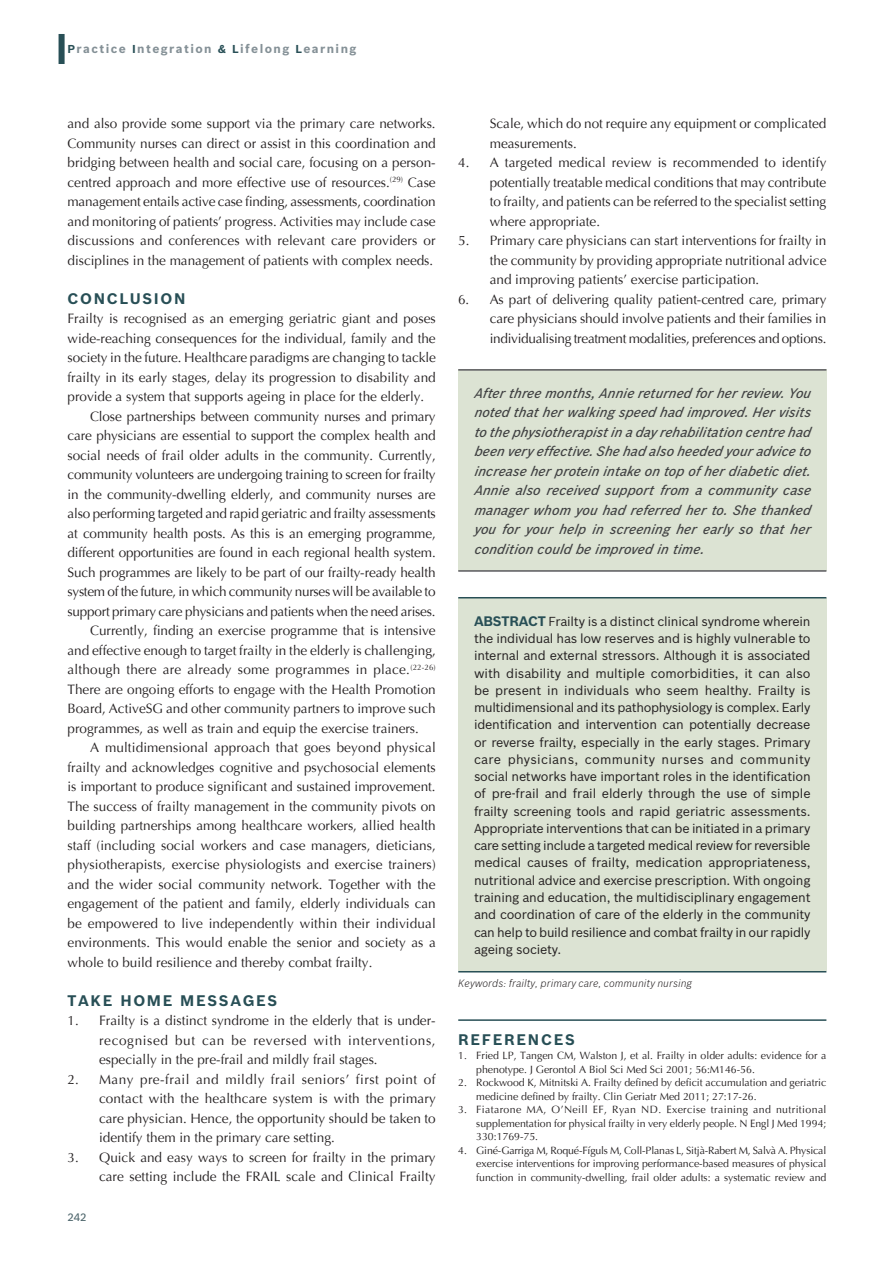
<style>
.page{position:relative;width:894px;height:1263px;background:#fff}
.page>*{position:absolute;margin:0;border:0;box-sizing:border-box;transform-origin:0 0}
.REFH{font:700 15px "Bosch Sans";letter-spacing:.11em;color:#284f56}
.TX{font:13.5px/19.5px "Optima";color:#231f20;text-align:justify}
.L{font:13.5px/19.5px "Optima";color:#231f20;text-align:justify}
.TXFL{font:13.5px/19.5px "Optima";color:#231f20;text-align:justify}
.TXFL_CME_TINT{font:italic 500 13.5px/19.5px "Bosch Sans";letter-spacing:-.01em;color:#414243;text-align:justify}
.ABSF{font:12.75px/17.2px "Bosch Sans";letter-spacing:-.025em;color:#231f20;text-align:justify}
.t1{font:700 12px "Bosch Sans";letter-spacing:.12em;color:#849096}
.REF{font:10.5px/13.5px "Optima";color:#231f20}
.KWD{font:italic 300 10.5px "Bosch Sans";color:#231f20}
.FOLIO{font:500 10.5px "Bosch Sans";color:#4f676d}
.s1{font-size:11.25px;color:#284f56}
.s2{font-weight:700;font-size:13.5px;color:#284f56}
</style>
<div class="page">
<div style="left:58px;top:34px;width:7px;height:30px;background:#284f56"></div>
<div style="left:458px;top:598px;width:368px;height:373px;background:#dce3d3"></div>
<hr style="left:458px;top:597px;width:368px;height:1px;background:#284f56">
<hr style="left:458px;top:971px;width:368px;height:1px;background:#284f56">
<hr style="left:458px;top:1019px;width:368px;height:1px;background:#284f56">
<div style="left:458px;top:369px;width:368px;height:202px;background:#dce3d3"></div>
<hr style="left:458px;top:369px;width:368px;height:1px;background:#5a5a5d">
<hr style="left:458px;top:570px;width:368px;height:1px;background:#5a5a5d">
<p class="t1" style="left:68px;top:42px;width:290px"><span class="s1">P</span>ractice <span class="s1">I</span>ntegration <span class="s1">&amp; L</span>ifelong <span class="s1">L</span>earning</p>
<p class="TXFL" style="left:68px;top:114px;width:369px">and also provide some support via the primary care networks.<br>Community nurses can direct or assist in this coordination and bridging between health and social care, focusing on a person&shy;centred approach and more effective use of resources.<sup>(29)</sup> Case management entails active case finding, assessments, coordination and monitoring of patients’ progress. Activities may include case discussions and conferences with relevant care providers or disciplines in the management of patients with complex needs.</p>
<h1 class="REFH" style="left:68px;top:289px;width:119px">CONCLUSION</h1>
<p class="TXFL" style="left:68px;top:309px;width:369px">Frailty is recognised as an emerging geriatric giant and poses wide-reaching consequences for the individual, family and the society in the future. Healthcare paradigms are changing to tackle frailty in its early stages, delay its progression to disability and provide a system that supports ageing in place for the elderly.</p>
<p class="TX" style="left:68px;top:406px;width:369px;text-indent:22px">Close partnerships between community nurses and primary care physicians are essential to support the complex health and social needs of frail older adults in the community. Currently, community volunteers are undergoing training to screen for frailty in the community-dwelling elderly, and community nurses are also performing targeted and rapid geriatric and frailty assessments at community health posts. As this is an emerging programme, different opportunities are found in each regional health system.<br>Such programmes are likely to be part of our frailty-ready health system of the future, in which community nurses will be available to support primary care physicians and patients when the need arises.</p>
<p class="TX" style="left:68px;top:621px;width:369px;text-indent:22px">Currently, finding an exercise programme that is intensive and effective enough to target frailty in the elderly is challenging, although there are already some programmes in place.<sup>(22-26)<br></sup>There are ongoing efforts to engage with the Health Promotion Board, ActiveSG and other community partners to improve such programmes, as well as train and equip the exercise trainers.</p>
<p class="TX" style="left:68px;top:738px;width:369px;text-indent:22px">A multidimensional approach that goes beyond physical frailty and acknowledges cognitive and psychosocial elements is important to produce significant and sustained improvement.<br>The success of frailty management in the community pivots on building partnerships among healthcare workers, allied health staff (including social workers and case managers, dieticians, physiotherapists, exercise physiologists and exercise trainers) and the wider social community network. Together with the engagement of the patient and family, elderly individuals can be empowered to live independently within their individual environments. This would enable the senior and society as a whole to build resilience and thereby combat frailty.</p>
<h1 class="REFH" style="left:68px;top:991px;width:211px">TAKE HOME MESSAGES</h1>
<p class="L" style="left:99px;top:1011px;width:338px;text-indent:-32px">1. Frailty is a distinct syndrome in the elderly that is under&shy;recognised but can be reversed with interventions, especially in the pre-frail and mildly frail stages.</p>
<p class="L" style="left:99px;top:1069px;width:338px;text-indent:-32px">2. Many pre-frail and mildly frail seniors’ first point of contact with the healthcare system is with the primary care physician. Hence, the opportunity should be taken to identify them in the primary care setting.</p>
<p class="L" style="left:68px;top:1147px;width:369px;text-align:right">3. Quick and easy ways to screen for frailty in the primary care setting include the FRAIL scale and Clinical Frailty</p>
<p class="FOLIO" style="left:68px;top:1211px;width:20px">242</p>
<p class="L" style="left:489px;top:114px;width:338px">Scale, which do not require any equipment or complicated measurements.</p>
<p class="L" style="left:489px;top:153px;width:338px;text-indent:-32px">4. A targeted medical review is recommended to identify potentially treatable medical conditions that may contribute to frailty, and patients can be referred to the specialist setting where appropriate.</p>
<p class="L" style="left:489px;top:231px;width:338px;text-indent:-32px">5. Primary care physicians can start interventions for frailty in the community by providing appropriate nutritional advice and improving patients’ exercise participation.</p>
<p class="L" style="left:489px;top:289px;width:338px;text-indent:-32px">6. As part of delivering quality patient-centred care, primary care physicians should involve patients and their families in individualising treatment modalities, preferences and options.</p>
<p class="TXFL_CME_TINT" style="left:474px;top:383px;width:341px">After three months,Annie returned for her review.You noted that her walking speed had improved. Her visits to the physiotherapistin a day rehabilitation centre had been very effective.She had also heeded your advice to increase her protein intake on top of her diabetic diet.<br>Annie also received support from a community case manager whom you had referred her to. She thanked you for your help in screening her early so that her condition could be improved in time.</p>
<p class="ABSF" style="left:474px;top:612px;width:338px"><span class="s2">ABSTRACT</span> Frailty is a distinct clinical syndrome wherein the individual has low reserves and is highly vulnerable to internal and external stressors. Although it is associated with disability and multiple comorbidities, it can also be present in individuals who seem healthy. Frailty is multidimensional and its pathophysiology is complex. Early identification and intervention can potentially decrease or reverse frailty, especially in the early stages. Primary care physicians, community nurses and community social networks have important roles in the identification of pre-frail and frail elderly through the use of simple frailty screening tools and rapid geriatric assessments.<br>Appropriate interventions that can be initiated in a primary care setting include a targeted medical review for reversible medical causes of frailty, medication appropriateness, nutritional advice and exercise prescription. With ongoing training and education, the multidisciplinary engagement and coordination of care of the elderly in the community can help to build resilience and combat frailty in our rapidly ageing society.</p>
<p class="KWD" style="left:458px;top:977px;width:235px">Keywords: frailty, primary care, community nursing</p>
<p class="REFH" style="left:458px;top:1030px;width:118px">REFERENCES</p>
<p class="REF" style="left:476px;top:1049px;width:351px;text-indent:-18px">1. Fried LP, Tangen CM, Walston J, et al. Frailty in older adults: evidence for a phenotype. J Gerontol A Biol Sci Med Sci 2001; 56:M146-56.</p>
<p class="REF" style="left:476px;top:1076px;width:351px;text-indent:-18px">2. Rockwood K, Mitnitski A. Frailty defined by deficit accumulation and geriatric medicine defined by frailty. Clin Geriatr Med 2011; 27:17-26.</p>
<p class="REF" style="left:476px;top:1103px;width:351px;text-align:justify;text-indent:-18px">3. Fiatarone MA, O’Neill EF, Ryan ND. Exercise training and nutritional supplementation for physical frailty in very elderly people. N Engl J Med 1994; 330:1769-75.</p>
<p class="REF" style="left:476px;top:1143px;width:351px;text-align:justify;text-indent:-18px">4. Giné-Garriga M, Roqué-Fíguls M, Coll-Planas L, Sitjà-Rabert M, Salvà A. Physical exercise interventions for improving performance-based measures of physical function in community-dwelling, frail older adults: a systematic review and</p>
</div>
